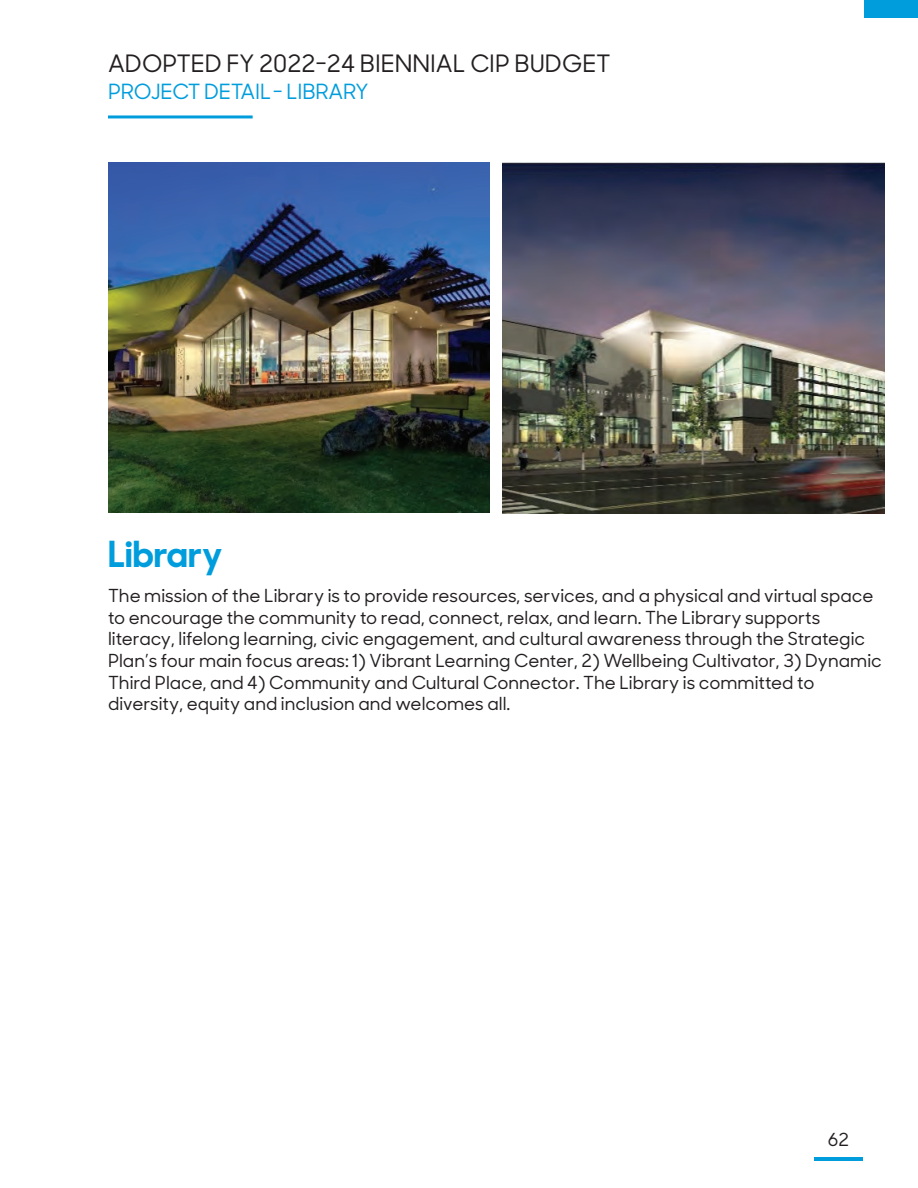
<style>
.page{position:relative;width:918px;height:1188px;background:#fff}
.page>*{position:absolute;margin:0;border:0;box-sizing:border-box;transform-origin:0 0}
.t1{font:700 36px "Santa Monica Sharp";color:#009ddd}
.t2{font:500 24px "Santa Monica Sharp";color:#231f20}
.t3{font:500 21px "Santa Monica Sharp";letter-spacing:-.01em;color:#009ddd}
.t4{font:500 18px/21.6px "Santa Monica Sharp";color:#231f20}
</style>
<div class="page">
<hr style="left:108px;top:115px;width:145px;height:3px;background:#009ddd">
<div style="left:864px;top:0;width:54px;height:17px;background:#009ddd"></div>
<hr style="left:814px;top:1157px;width:49px;height:4px;background:#009ddd">
<img style="left:108px;top:162px;width:381px;height:351px">
<img style="left:503px;top:162px;width:381px;height:351px">
<h2 class="t2" style="left:108px;top:46px;width:504px">ADOPTED FY 2022-24 BIENNIAL CIP BUDGET</h2>
<p class="t3" style="left:108px;top:77px;width:262px">PROJECT DETAIL- LIBRARY</p>
<h1 class="t1" style="left:108px;top:524px;width:116px">Library</h1>
<p class="t4" style="left:108px;top:584px;width:775px">The mission of the Library is to provide resources, services, and a physical and virtual space to encourage the community to read, connect, relax, and learn. The Library supports literacy, lifelong learning, civic engagement, and cultural awareness through the Strategic Plan’s four main focus areas: 1) Vibrant Learning Center, 2) Wellbeing Cultivator, 3) Dynamic Third Place, and 4) Community and Cultural Connector. The Library is committed to diversity, equity and inclusion and welcomes all.</p>
<p class="t4" style="left:828px;top:1128px;width:23px">62</p>
</div>
